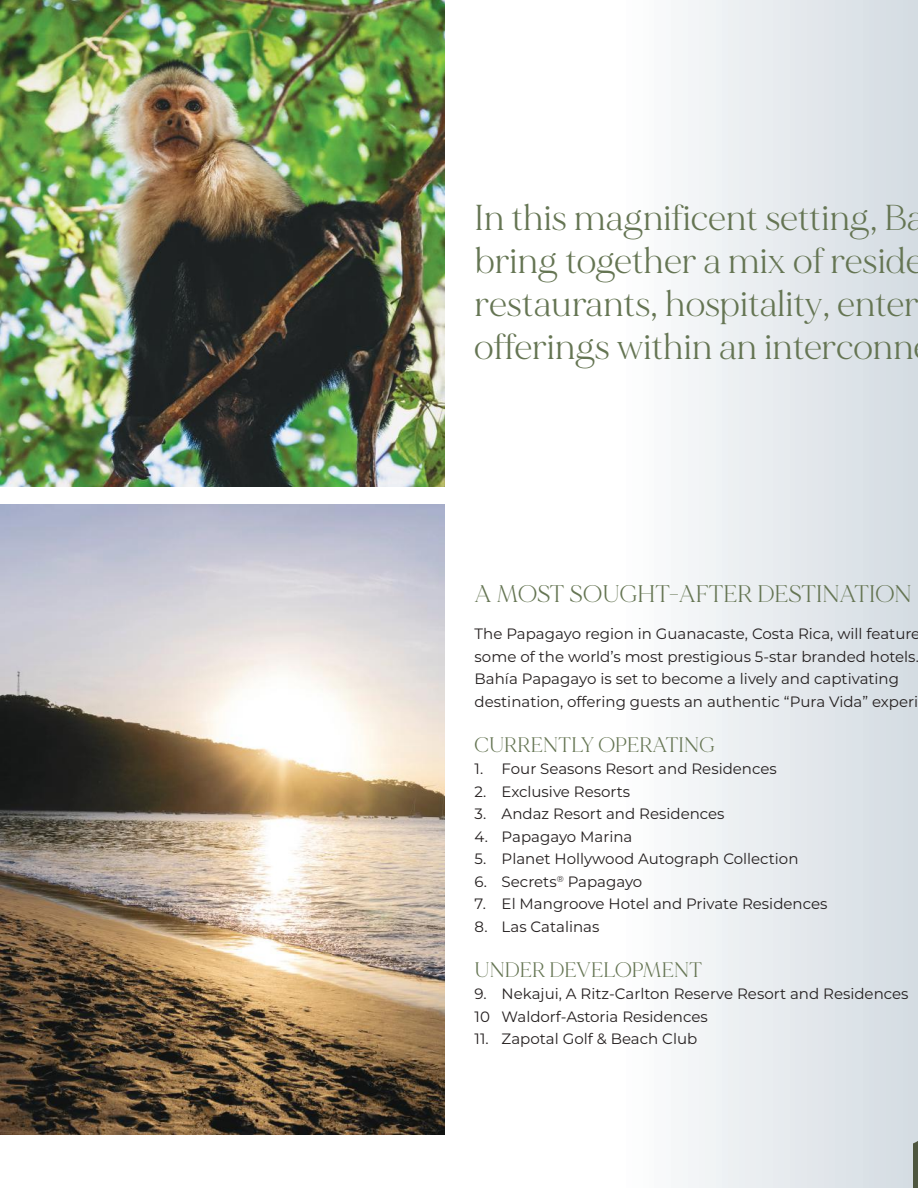
<style>
.page{position:relative;width:918px;height:1188px;background:#fff}
.page>*{position:absolute;margin:0;border:0;box-sizing:border-box;transform-origin:0 0}
.t1{font:36px/43.2px "MADE Mirage";color:#657553}
.t2{font:24px "MADE Mirage";color:#657553}
.t3{font:21px "MADE Mirage";color:#657553}
.t4{font:15px/22.5px "Montserrat";color:#241f1f}
</style>
<div class="page">
<div style="left:405px;top:0;width:513px;height:1188px;background:linear-gradient(to right,#fff,#dbe1e6)"></div>
<img style="left:0;top:0;width:445px;height:487px">
<img style="left:0;top:505px;width:445px;height:630px">
<hr style="left:914px;top:0;width:4px;height:1188px;background:#d4dce2">
<h1 class="t1" style="left:475px;top:196px;width:451px">In this magnificent setting, Ba bring together a mix of reside restaurants, hospitality, enter offerings within an interconn</h1>
<h2 class="t2" style="left:475px;top:579px;width:439px">A MOST SOUGHT-AFTER DESTINATION</h2>
<p class="t4" style="left:475px;top:622px;width:447px">The Papagayo region in Guanacaste, Costa Rica, will feature some of the world’s most prestigious 5-star branded hotels.<br>Bahía Papagayo is set to become a lively and captivating destination, offering guests an authentic “Pura Vida” experi</p>
<h3 class="t3" style="left:475px;top:732px;width:241px">CURRENTLY OPERATING</h3>
<p class="t4" style="left:475px;top:757px;width:304px">1. Four Seasons Resort and Residences</p>
<p class="t4" style="left:475px;top:780px;width:157px">2. Exclusive Resorts</p>
<p class="t4" style="left:475px;top:802px;width:251px">3. Andaz Resort and Residences</p>
<p class="t4" style="left:475px;top:825px;width:159px">4. Papagayo Marina</p>
<p class="t4" style="left:475px;top:847px;width:325px">5. Planet Hollywood Autograph Collection</p>
<p class="t4" style="left:475px;top:870px;width:169px">6. Secrets<sup>®</sup> Papagayo</p>
<p class="t4" style="left:475px;top:892px;width:354px">7. El Mangroove Hotel and Private Residences</p>
<p class="t4" style="left:475px;top:915px;width:126px">8. Las Catalinas</p>
<h3 class="t3" style="left:475px;top:957px;width:229px">UNDER DEVELOPMENT</h3>
<p class="t4" style="left:475px;top:982px;width:435px">9. Nekajui, A Ritz-Carlton Reserve Resort and Residences<br>10 Waldorf-Astoria Residences</p>
<p class="t4" style="left:475px;top:1027px;width:224px">11. Zapotal Golf &amp; Beach Club</p>
</div>
